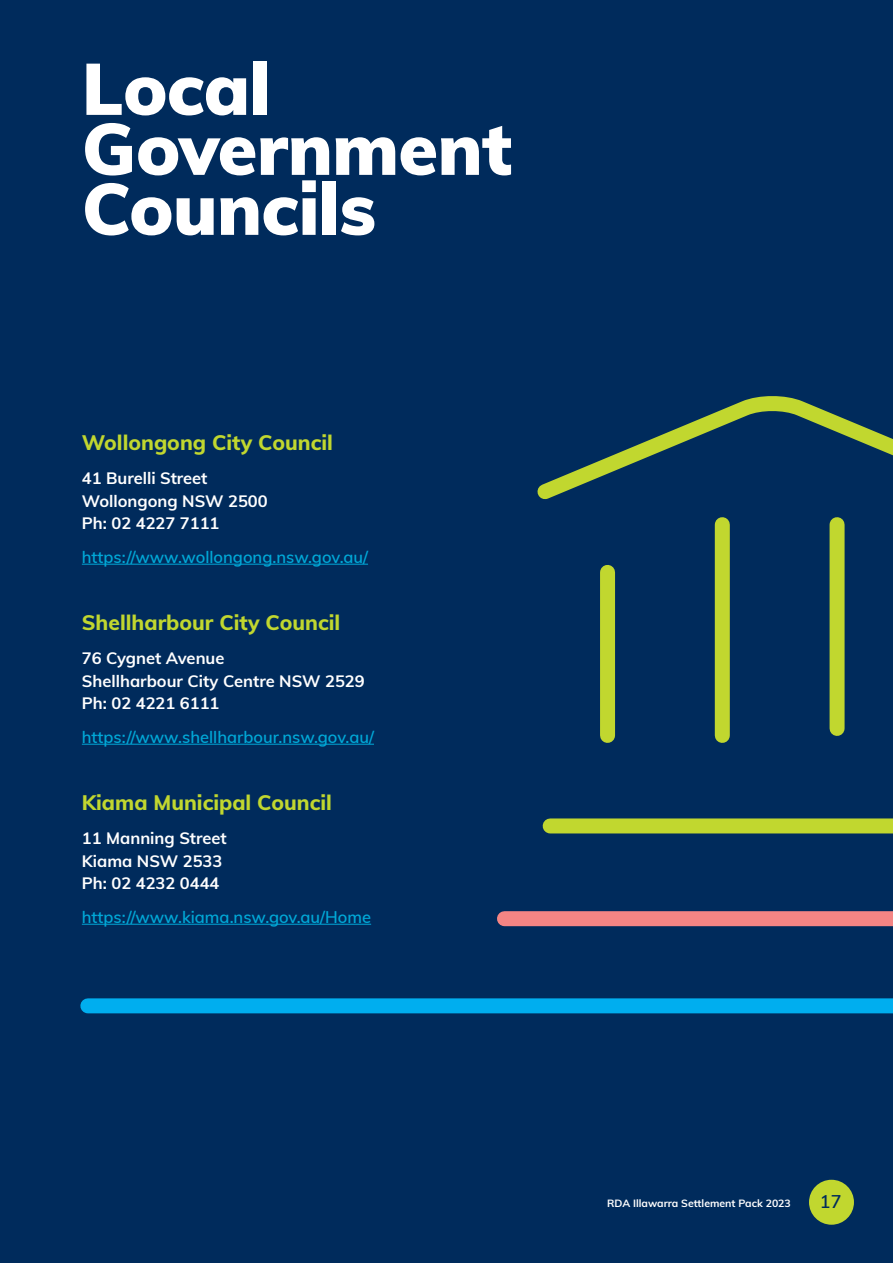
<style>
.page{position:relative;width:893px;height:1263px;background:#002b5c}
.page>*{position:absolute;margin:0;border:0;box-sizing:border-box;transform-origin:0 0}
.t1{font:900 72px/60px "Muli";letter-spacing:-.005em;color:#fff}
.t2{font:800 21px "Muli";color:#c1d72f}
.t3{font:600 18px "Muli";color:#002b5c}
.t4{font:700 16.5px/22.5px "Muli";color:#fff}
.t5{font:600 16.5px "Muli";color:#00a8d7}
.t6{font:700 10.5px "Muli";color:#fff}
</style>
<div class="page">
<hr style="left:82px;top:564px;width:286px;height:1px;background:#00a8d7">
<hr style="left:82px;top:744px;width:292px;height:1px;background:#00a8d7">
<hr style="left:82px;top:924px;width:289px;height:1px;background:#00a8d7">
<div style="left:600px;top:572px;width:15px;height:163px;background:#c1d72f"></div>
<div style="left:715px;top:525px;width:15px;height:210px;background:#c1d72f"></div>
<div style="left:830px;top:525px;width:15px;height:203px;background:#c1d72f"></div>
<div style="left:550px;top:818px;width:343px;height:15px;background:#c1d72f"></div>
<svg style="left:537px;top:396px;width:356px;height:104px"></svg>
<div style="left:504px;top:911px;width:389px;height:15px;background:#f48584"></div>
<div style="left:88px;top:998px;width:805px;height:15px;background:#00aeef"></div>
<div style="left:809px;top:1180px;width:45px;height:45px;background:#c1d72f;border-radius:50%"></div>
<h1 class="t1" style="left:82px;top:56px;width:432px">Local<br>Government<br>Councils</h1>
<p class="t2" style="left:82px;top:427px;width:252px">Wollongong City Council</p>
<p class="t4" style="left:82px;top:466px;width:187px">41 Burelli Street<br>Wollongong NSW 2500<br>Ph: 02 4227 7111</p>
<p class="t5" style="left:82px;top:545px;width:288px">https://www.wollongong.nsw.gov.au/</p>
<p class="t2" style="left:82px;top:607px;width:260px">Shellharbour City Council</p>
<p class="t4" style="left:82px;top:646px;width:284px">76 Cygnet Avenue<br>Shellharbour City Centre NSW 2529<br>Ph: 02 4221 6111</p>
<p class="t5" style="left:82px;top:725px;width:294px">https://www.shellharbour.nsw.gov.au/</p>
<p class="t2" style="left:82px;top:787px;width:252px">Kiama Municipal Council</p>
<p class="t4" style="left:82px;top:826px;width:146px">11 Manning Street<br>Kiama NSW 2533<br>Ph: 02 4232 0444</p>
<p class="t5" style="left:82px;top:905px;width:291px">https://www.kiama.nsw.gov.au/Home</p>
<p class="t6" style="left:607px;top:1195px;width:185px">RDA Illawarra Settlement Pack 2023</p>
<p class="t3" style="left:820px;top:1189px;width:23px">17</p>
</div>
